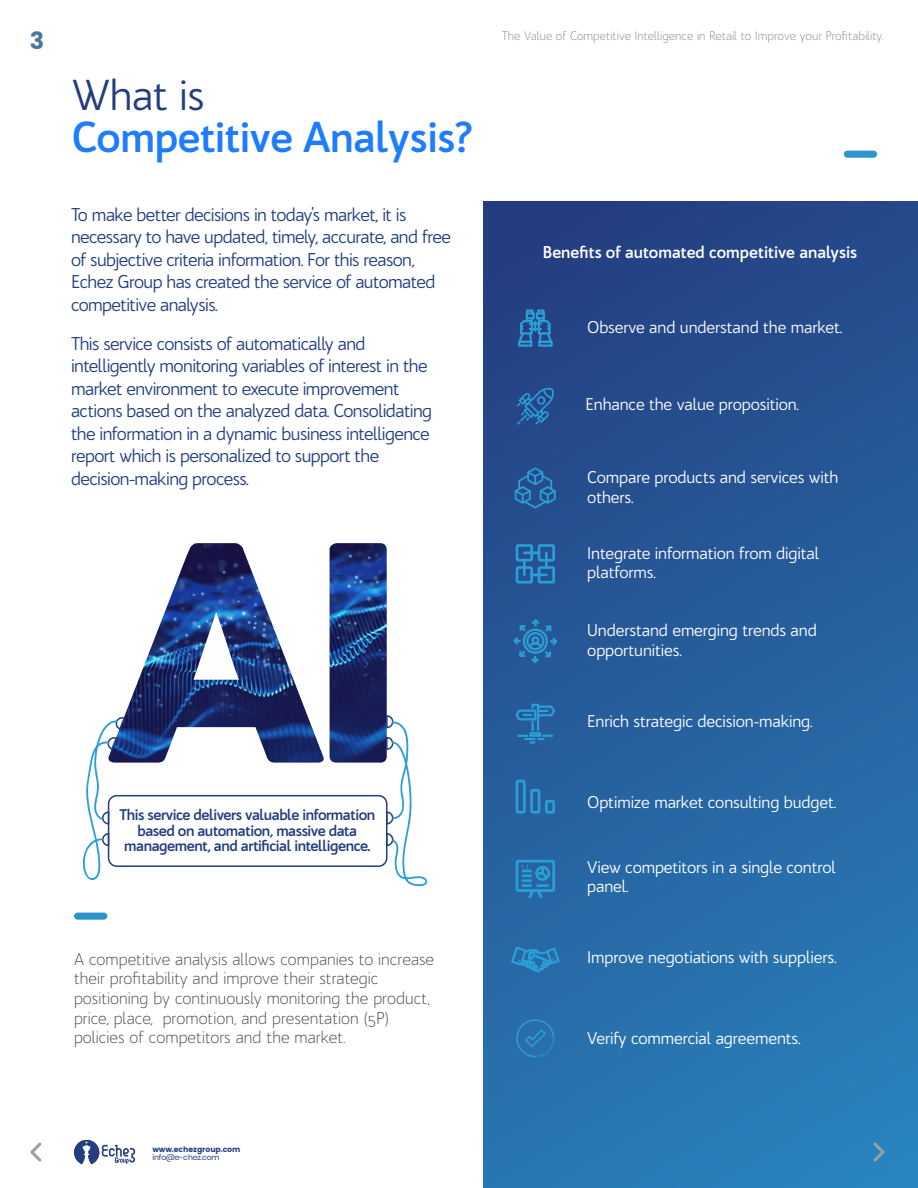
<style>
.page{position:relative;width:918px;height:1188px;background:#fff}
.page>*{position:absolute;margin:0;border:0;box-sizing:border-box;transform-origin:0 0}
.t1{font:700 42px "Bw Quinta Pro";letter-spacing:-.01em;color:#1e7cff}
.t2{font:42px "Bw Quinta Pro";letter-spacing:-.01em;color:#243d80}
.t3{font:23.85px "Poppins";color:#4c789d}
.t4{font:18px/22.5px "Bw Quinta Pro";letter-spacing:-.035em;color:#243d80}
.t5{font:16.5px/19.5px "Bw Quinta Pro";letter-spacing:-.01em;color:#fff}
.t6{font:300 16.5px/19.6px "Bw Quinta Pro";color:#3c3c3b}
.t7{font:700 16.5px "Bw Quinta Pro";color:#fff}
.t8{font:700 15px/15.6px "Bw Quinta Pro";letter-spacing:-.03em;color:#243d80;text-align:center}
.t9{font:300 12px "Bw Quinta Pro";color:#808080}
.t10{font:7.65px "Poppins";letter-spacing:-.01em;color:#243d80}
.t11{font:7.65px "Poppins";letter-spacing:-.01em;color:#243d80}
</style>
<div class="page">
<div style="left:483px;top:202px;width:435px;height:986px;background:linear-gradient(to bottom,#244183,#297eb9)"></div>
<svg style="left:517px;top:388px;width:37px;height:37px"></svg>
<div style="left:538px;top:566px;width:17px;height:18px;border:3px solid #2b9ed5"></div>
<div style="left:516px;top:566px;width:17px;height:18px;border:3px solid #2b9ed5"></div>
<div style="left:538px;top:544px;width:17px;height:18px;border:3px solid #2b9ed5"></div>
<div style="left:516px;top:544px;width:17px;height:18px;border:3px solid #2b9ed5"></div>
<hr style="left:545px;top:553px;width:3px;height:15px;background:#2b9ed5">
<hr style="left:523px;top:560px;width:3px;height:15px;background:#2b9ed5">
<hr style="left:524px;top:551px;width:15px;height:3px;background:#2b9ed5">
<svg style="left:532px;top:574px;width:14px;height:2px"></svg>
<div style="left:516px;top:860px;width:39px;height:32px;border:3px solid #2b9ed5"></div>
<svg style="left:522px;top:865px;width:29px;height:36px"></svg>
<div style="left:516px;top:780px;width:10px;height:34px;border:3px solid #2b9ed5"></div>
<div style="left:530px;top:789px;width:10px;height:25px;border:3px solid #2b9ed5"></div>
<div style="left:545px;top:800px;width:10px;height:14px;border:3px solid #2b9ed5"></div>
<svg style="left:516px;top:1019px;width:38px;height:38px"></svg>
<svg style="left:509px;top:931px;width:52px;height:43px;background:#2775b0"></svg>
<svg style="left:511px;top:617px;width:48px;height:48px;background:#2767a5"></svg>
<svg style="left:514px;top:703px;width:43px;height:41px;background:#276daa"></svg>
<svg style="left:515px;top:467px;width:41px;height:41px;background:#2662a0"></svg>
<div style="left:526px;top:309px;width:8px;height:5px;border:2px solid #2b9ed5"></div>
<div style="left:537px;top:309px;width:8px;height:5px;border:2px solid #2b9ed5"></div>
<div style="left:518px;top:341px;width:15px;height:6px;border:2px solid #2b9ed5"></div>
<div style="left:526px;top:312px;width:9px;height:7px;border:2px solid #2b9ed5"></div>
<div style="left:538px;top:341px;width:15px;height:6px;border:2px solid #2b9ed5"></div>
<div style="left:536px;top:312px;width:9px;height:7px;border:2px solid #2b9ed5"></div>
<svg style="left:516px;top:318px;width:39px;height:26px"></svg>
<svg style="left:74px;top:1140px;width:61px;height:24px"></svg>
<svg style="left:30px;top:1142px;width:12px;height:20px"></svg>
<svg style="left:871px;top:1140px;width:16px;height:24px"></svg>
<img style="left:124px;top:543px;width:263px;height:220px">
<div style="left:108px;top:795px;width:279px;height:72px;border:2px solid #243d80;border-radius:8px"></div>
<svg style="left:385px;top:714px;width:43px;height:173px"></svg>
<svg style="left:82px;top:717px;width:44px;height:163px"></svg>
<div style="left:844px;top:151px;width:33px;height:7px;background:#2b96cd;border-radius:4px"></div>
<div style="left:74px;top:913px;width:33px;height:7px;background:#2b96cd;border-radius:4px"></div>
<h2 class="t3" style="left:30px;top:26px;width:16px">3</h2>
<h1 class="t2" style="left:72px;top:69px;width:134px">What is</h1>
<h1 class="t1" style="left:72px;top:110px;width:401px">Competitive Analysis?</h1>
<p class="t4" style="left:71px;top:203px;width:382px">To make better decisions in today's market, it is necessary to have updated, timely, accurate, and free of subjective criteria information. For this reason, Echez Group has created the service of automated competitive analysis.</p>
<p class="t4" style="left:71px;top:332px;width:363px">This service consists of automatically and intelligently monitoring variables of interest in the market environment to execute improvement actions based on the analyzed data. Consolidating the information in a dynamic business intelligence report which is personalized to support the decision-making process.</p>
<p class="t8" style="left:119px;top:807px;width:257px">This service delivers valuable information based on automation, massive data management, and artificial intelligence.</p>
<p class="t6" style="left:74px;top:949px;width:362px">A competitive analysis allows companies to increase their profitability and improve their strategic positioning by continuously monitoring the product, price, place, promotion, and presentation (5P) policies of competitors and the market.</p>
<p class="t9" style="left:502px;top:29px;width:383px">The Value of Competitive Intelligence in Retail to Improve your Profitability.</p>
<p class="t7" style="left:543px;top:242px;width:316px">Benefits of automated competitive analysis</p>
<p class="t5" style="left:587px;top:317px;width:257px">Observe and understand the market.</p>
<p class="t5" style="left:586px;top:395px;width:215px">Enhance the value proposition.</p>
<p class="t5" style="left:587px;top:467px;width:253px">Compare products and services with others.</p>
<p class="t5" style="left:587px;top:543px;width:234px">Integrate information from digital platforms.</p>
<p class="t5" style="left:587px;top:620px;width:231px">Understand emerging trends and opportunities.</p>
<p class="t5" style="left:587px;top:712px;width:227px">Enrich strategic decision-making.</p>
<p class="t5" style="left:587px;top:792px;width:250px">Optimize market consulting budget.</p>
<p class="t5" style="left:587px;top:857px;width:250px">View competitors in a single control panel.</p>
<p class="t5" style="left:587px;top:947px;width:251px">Improve negotiations with suppliers.</p>
<p class="t5" style="left:587px;top:1029px;width:215px">Verify commercial agreements.</p>
<p class="t10" style="left:152px;top:1145px;width:90px">www.echezgroup.com</p>
<p class="t11" style="left:152px;top:1153px;width:69px">info@e-chez.com</p>
</div>
